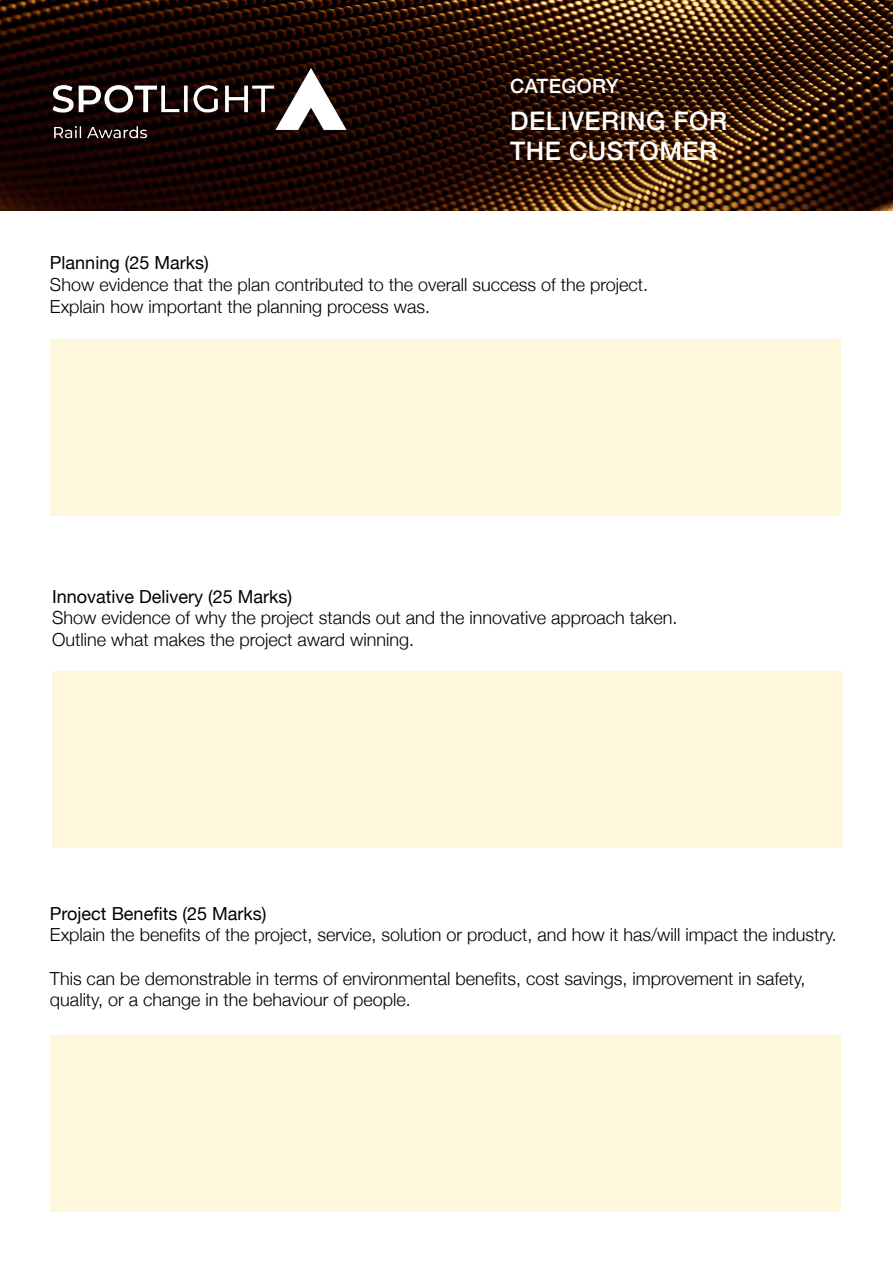
<style>
.page{position:relative;width:893px;height:1263px;background:#fff}
.page>*{position:absolute;margin:0;border:0;box-sizing:border-box;transform-origin:0 0}
.t1{font:500 25.5px/30.6px "Helvetica Neue";letter-spacing:.02em;color:#fff}
.t2{font:500 19.65px "Helvetica Neue";letter-spacing:.02em;color:#fff}
.t3{font:300 18px/21.6px "Helvetica Neue";color:#000}
.t4{font:18px "Helvetica Neue";color:#000}
</style>
<div class="page">
<img style="left:0;top:0;width:893px;height:210px">
<img style="left:38px;top:48px;width:349px;height:114px">
<div style="left:52px;top:671px;width:791px;height:177px;background:#fdf7dd"></div>
<div style="left:50px;top:339px;width:791px;height:177px;background:#fdf7dd"></div>
<div style="left:50px;top:1035px;width:791px;height:177px;background:#fdf7dd"></div>
<p class="t2" style="left:510px;top:70px;width:110px">CATEGORY</p>
<h1 class="t1" style="left:510px;top:103px;width:218px">DELIVERING FOR<br>THE CUSTOMER</h1>
<p class="t4" style="left:50px;top:250px;width:160px">Planning (25 Marks)</p>
<p class="t3" style="left:50px;top:272px;width:600px">Show evidence that the plan contributed to the overall success of the project.<br>Explain how important the planning process was.</p>
<p class="t4" style="left:52px;top:583px;width:242px">Innovative Delivery (25 Marks)</p>
<p class="t3" style="left:52px;top:606px;width:627px">Show evidence of why the project stands out and the innovative approach taken.<br>Outline what makes the project award winning.</p>
<p class="t4" style="left:50px;top:900px;width:218px">Project Benefits (25 Marks)</p>
<p class="t3" style="left:50px;top:923px;width:788px">Explain the benefits of the project, service, solution or product, and how it has/will impact the industry.</p>
<p class="t3" style="left:50px;top:966px;width:757px">This can be demonstrable in terms of environmental benefits, cost savings, improvement in safety, quality, or a change in the behaviour of people.</p>
</div>
